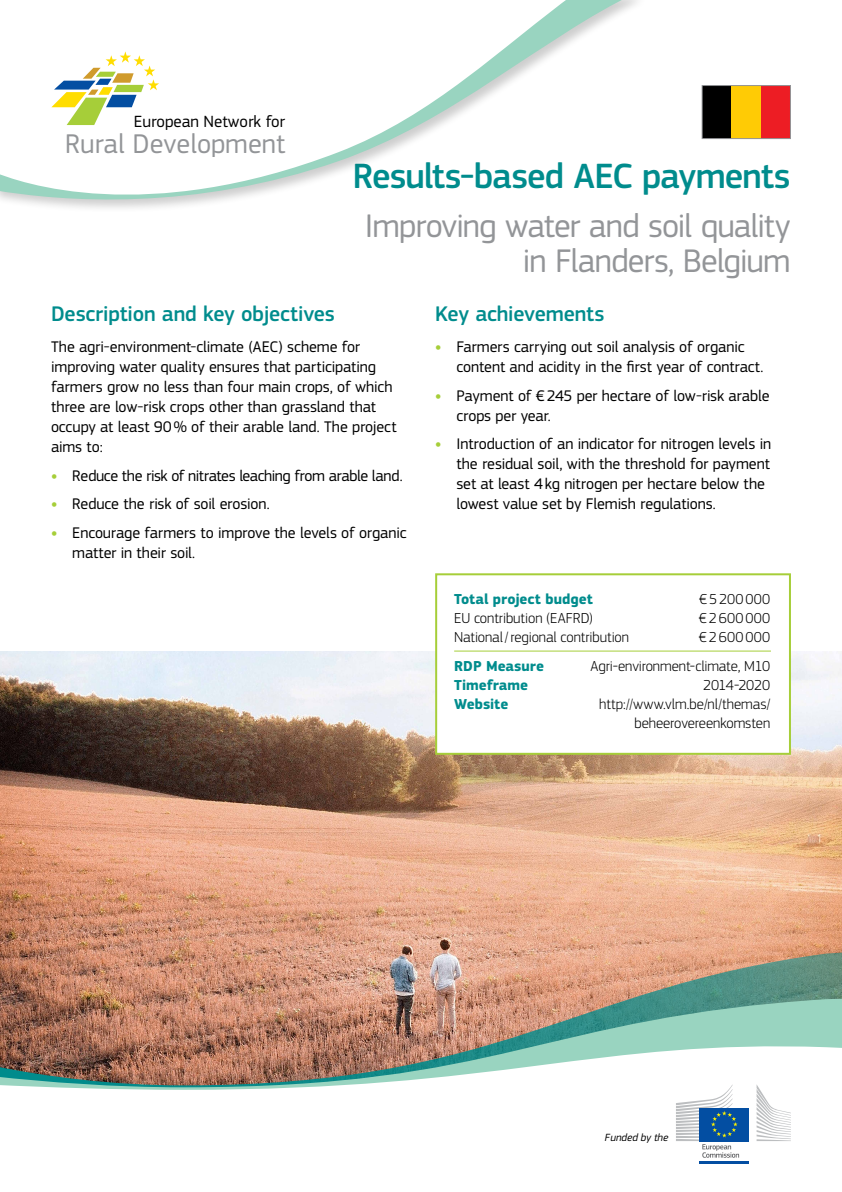
<style>
.page{position:relative;width:842px;height:1192px;background:#fff}
.page>*{position:absolute;margin:0;border:0;box-sizing:border-box;transform-origin:0 0}
.t1{font:500 36.5px "EC Square Sans Pro";letter-spacing:-.025em;color:#008c8d}
.t2{font:34px/35px "EC Square Sans Pro";letter-spacing:-.025em;color:#939598;text-align:right}
.t3{font:28.15px "EC Square Sans Pro";color:#939598}
.t4{font:500 22px "EC Square Sans Pro";letter-spacing:-.01em;color:#008c8d}
.t5{font:16.9px "EC Square Sans Pro";color:#000}
.t6{font:16px/20px "EC Square Sans Pro";letter-spacing:-.005em;color:#000}
.t7{font:16px "EC Square Sans Pro";letter-spacing:-.025em;color:#000}
.t8{font:300 15px/19px "EC Square Sans Pro";letter-spacing:-.005em;color:#000;text-align:right}
.t9{font:700 15px "EC Square Sans Pro";color:#008c8d}
.t10{font:300 15px "EC Square Sans Pro";letter-spacing:.02em;color:#000}
.t11{font:italic 10.85px "EC Square Sans Pro";color:#000}
.s1{font-weight:700;color:#a6ce39}
</style>
<div class="page">
<img style="left:0;top:652px;width:842px;height:300px">
<div style="left:702px;top:86px;width:30px;height:53px;background:#000"></div>
<div style="left:732px;top:86px;width:29px;height:53px;background:#ffcb05"></div>
<div style="left:761px;top:86px;width:29px;height:53px;background:#ed1d24"></div>
<div style="left:702px;top:85px;width:89px;height:54px;border:1px solid #939598"></div>
<div style="left:436px;top:574px;width:354px;height:180px;background:#fff"></div>
<hr style="left:454px;top:651px;width:317px;height:1px;background:#a6ce39">
<div style="left:435px;top:573px;width:356px;height:182px;border:2px solid #a6ce39"></div>
<svg style="left:576px;top:0;width:60px;height:39px"></svg>
<svg style="left:0;top:0;width:576px;height:208px"></svg>
<img style="left:0;top:952px;width:842px;height:47px">
<svg style="left:0;top:999px;width:842px;height:40px;background:#a2927d"></svg>
<svg style="left:0;top:1039px;width:842px;height:51px"></svg>
<svg style="left:51px;top:51px;width:108px;height:74px"></svg>
<hr style="left:699px;top:1161px;width:50px;height:3px;background:#034ea2">
<svg style="left:756px;top:1084px;width:35px;height:57px"></svg>
<div style="left:699px;top:1108px;width:50px;height:33px;background:#034ea2"></div>
<svg style="left:676px;top:1084px;width:63px;height:74px"></svg>
<p class="t5" style="left:134px;top:112px;width:153px">European Network for</p>
<h3 class="t3" style="left:65px;top:127px;width:221px">Rural Development</h3>
<h1 class="t1" style="left:353px;top:155px;width:439px">Results-based AEC payments</h1>
<h2 class="t2" style="left:365px;top:209px;width:427px">Improving water and soil quality in Flanders, Belgium</h2>
<h3 class="t4" style="left:51px;top:301px;width:285px">Description and key objectives</h3>
<p class="t6" style="left:51px;top:337px;width:347px">The agri-environment-climate (AEC) scheme for improving water quality ensures that participating farmers grow no less than four main crops, of which three are low‑risk crops other than grassland that occupy at least 90% of their arable land. The project aims to:</p>
<p class="t7" style="left:51px;top:466px;width:353px"><span class="s1">•</span> Reduce the risk of nitrates leaching from arable land.</p>
<p class="t6" style="left:51px;top:494px;width:220px"><span class="s1">•</span> Reduce the risk of soil erosion.</p>
<p class="t6" style="left:72px;top:522px;width:336px;text-indent:-21px"><span class="s1">•</span> Encourage farmers to improve the levels of organic matter in their soil.</p>
<h3 class="t4" style="left:435px;top:301px;width:171px">Key achievements</h3>
<p class="t6" style="left:456px;top:337px;width:309px;text-indent:-21px"><span class="s1">•</span> Farmers carrying out soil analysis of organic content and acidity in the first year of contract.</p>
<p class="t6" style="left:456px;top:385px;width:315px;text-indent:-21px"><span class="s1">•</span> Payment of €245 per hectare of low-risk arable crops per year.</p>
<p class="t6" style="left:456px;top:434px;width:316px;text-indent:-21px"><span class="s1">•</span> Introduction of an indicator for nitrogen levels in the residual soil, with the threshold for payment set at least 4kg nitrogen per hectare below the lowest value set by Flemish regulations.</p>
<p class="t9" style="left:454px;top:590px;width:140px">Total project budget</p>
<p class="t10" style="left:699px;top:590px;width:73px">€5200000</p>
<p class="t8" style="left:454px;top:608px;width:140px">EU contribution (EAFRD)</p>
<p class="t10" style="left:699px;top:609px;width:73px">€2600000</p>
<p class="t8" style="left:454px;top:627px;width:176px">National /regional contribution</p>
<p class="t10" style="left:699px;top:628px;width:73px">€2600000</p>
<p class="t9" style="left:454px;top:657px;width:92px">RDP Measure</p>
<p class="t8" style="left:590px;top:656px;width:181px">Agri-environment-climate, M10</p>
<p class="t9" style="left:454px;top:676px;width:76px">Timeframe</p>
<p class="t8" style="left:703px;top:675px;width:69px">2014-2020</p>
<p class="t9" style="left:454px;top:695px;width:56px">Website</p>
<p class="t8" style="left:599px;top:694px;width:173px">http://www.vlm.be/nl/themas/ beheerovereenkomsten</p>
<p class="t11" style="left:605px;top:1131px;width:65px">Funded by the</p>
</div>
